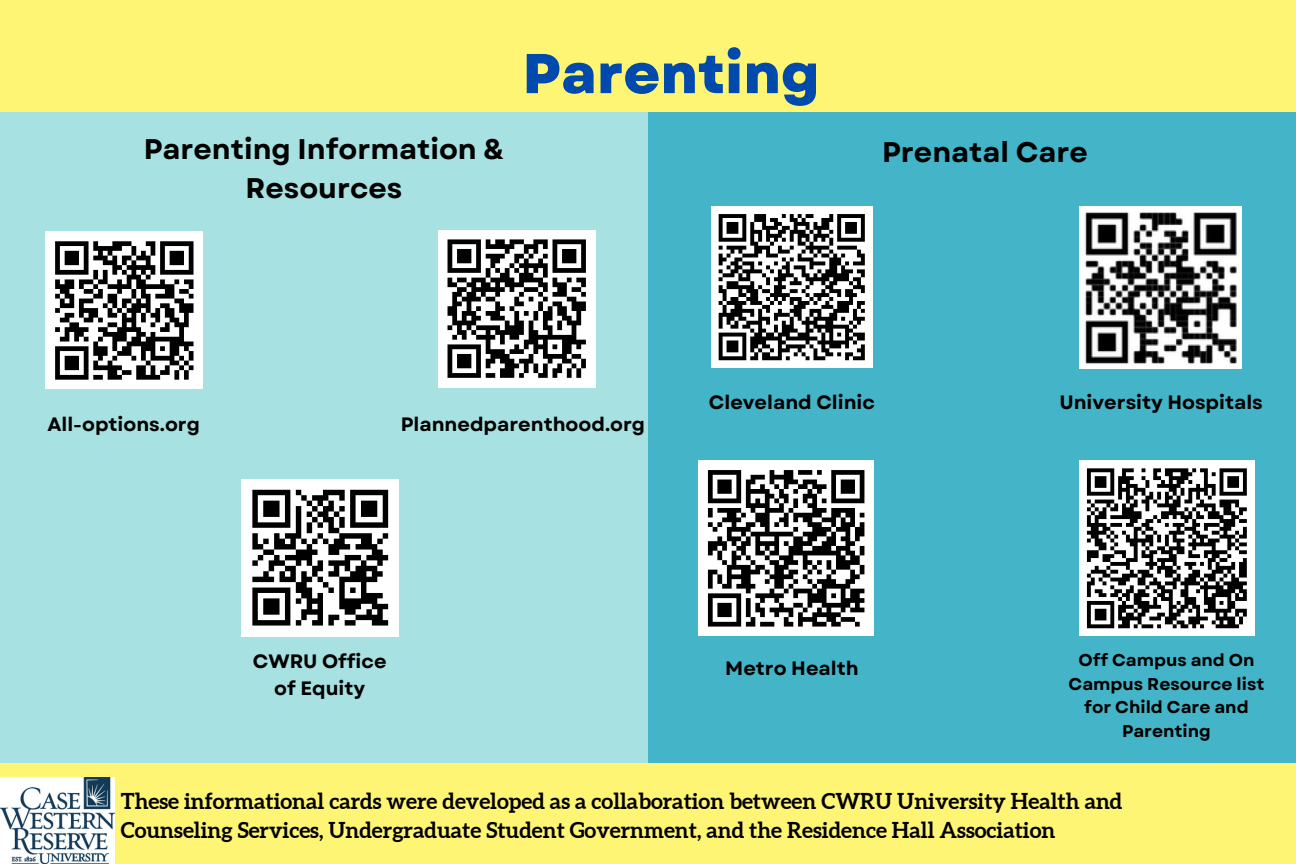
<style>
.page{position:relative;width:1296px;height:864px;background:#fff575}
.page>*{position:absolute;margin:0;border:0;box-sizing:border-box;transform-origin:0 0}
.t1{font:800 55.8px "Garet";color:#004aad}
.t2{font:700 28.5px/39.3px "Garet";color:#000;text-align:center}
.t3{font:700 21.9px/29.1px "Aleo";color:#000}
.t4{font:700 19.2px/27px "Garet";color:#000;text-align:center}
.t5{font:700 17.1px/23.7px "Garet";color:#000;text-align:center}
</style>
<div class="page">
<div style="left:0;top:112px;width:648px;height:651px;background:#a8e1e1"></div>
<div style="left:648px;top:112px;width:648px;height:651px;background:#44b5c8"></div>
<div style="left:46px;top:232px;width:157px;height:157px;background:#fff"></div>
<svg style="left:55px;top:241px;width:139px;height:139px"></svg>
<div style="left:438px;top:230px;width:157px;height:157px;background:#fff"></div>
<svg style="left:447px;top:239px;width:139px;height:139px"></svg>
<div style="left:698px;top:461px;width:176px;height:175px;background:#fff"></div>
<svg style="left:707px;top:470px;width:158px;height:157px"></svg>
<div style="left:711px;top:206px;width:162px;height:162px;background:#fff"></div>
<svg style="left:718px;top:214px;width:147px;height:147px"></svg>
<img style="left:1080px;top:206px;width:162px;height:162px">
<div style="left:1079px;top:461px;width:176px;height:175px;background:#fff"></div>
<svg style="left:1086px;top:468px;width:161px;height:161px"></svg>
<div style="left:242px;top:479px;width:157px;height:157px;background:#fff"></div>
<svg style="left:252px;top:490px;width:136px;height:136px"></svg>
<div style="left:345px;top:620px;width:11px;height:6px;background:#000"></div>
<div style="left:372px;top:620px;width:16px;height:6px;background:#000"></div>
<img style="left:0;top:778px;width:115px;height:85px">
<h2 class="t2" style="left:144px;top:129px;width:362px">Parenting Information &amp;<br>Resources</h2>
<h1 class="t1" style="left:523px;top:33px;width:299px">Parenting</h1>
<h2 class="t2" style="left:882px;top:132px;width:207px">Prenatal Care</h2>
<p class="t4" style="left:47px;top:411px;width:154px">All-options.org</p>
<p class="t4" style="left:401px;top:411px;width:246px">Plannedparenthood.org</p>
<p class="t4" style="left:709px;top:388px;width:168px">Cleveland Clinic</p>
<p class="t4" style="left:1059px;top:388px;width:205px">University Hospitals</p>
<p class="t4" style="left:253px;top:648px;width:135px">CWRU Office of Equity</p>
<p class="t4" style="left:725px;top:655px;width:135px">Metro Health</p>
<p class="t5" style="left:1069px;top:648px;width:197px">Off Campus and On<br>Campus Resource list for Child Care and<br>Parenting</p>
<p class="t3" style="left:121px;top:786px;width:1003px">These informational cards were developed as a collaboration between CWRU University Health and<br>Counseling Services, Undergraduate Student Government, and the Residence Hall Association</p>
</div>
